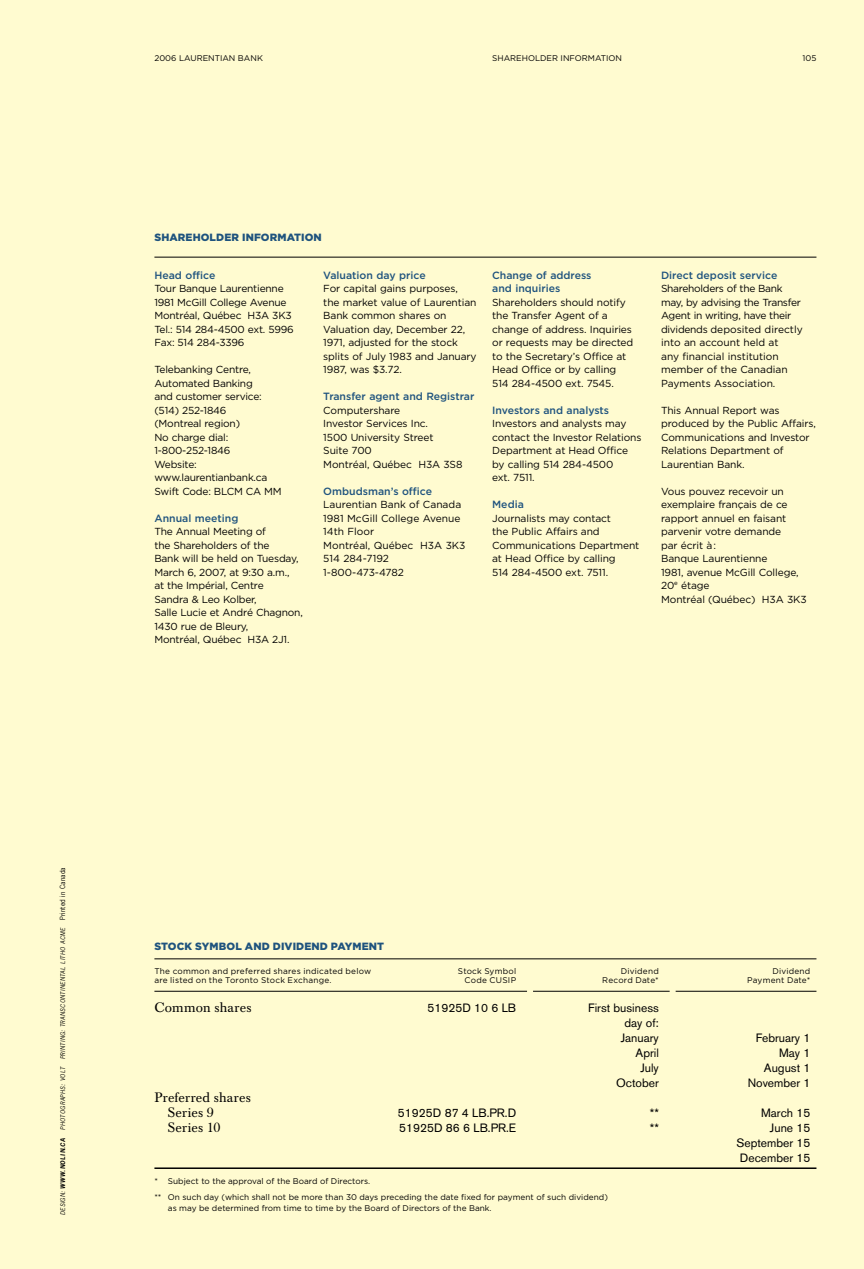
<style>
.page{position:relative;width:864px;height:1269px;background:#fff}
.page>*{position:absolute;margin:0;border:0;box-sizing:border-box;transform-origin:0 0}
.t1{font:13.5px/15px "Baskerville BE";letter-spacing:.015em;color:#000}
.t2{font:12px/15px "Akzidenz Grotesk BE";color:#000;text-align:right}
.t3{font:500 10.5px/13.5px "Gotham";color:#1f537e}
.t4{font:900 10.5px "Gotham";letter-spacing:.01em;color:#1f537e}
.t5{font:10.2px/13.5px "Gotham";letter-spacing:-.01em;color:#000}
.t6{font:8.25px/16.5px "Gotham";color:#000}
.t7{font:8.25px "Gotham";letter-spacing:.03em;color:#000}
.t8{font:8.25px "Gotham";letter-spacing:.025em;color:#000}
.t9{font:8.25px "Gotham";letter-spacing:.02em;color:#000}
.t10{font:italic 6px "News Gothic";letter-spacing:.075em;color:#000}
.t11{font:italic 700 6px "News Gothic";color:#000}
.s1{font-style:normal;font-size:6.75px}
.s2{font-weight:400}
</style>
<div class="page">
<div style="left:0;top:0;width:863px;height:1269px;background:#fffbd0"></div>
<hr style="left:154px;top:257px;width:662px;height:1px;background:#000">
<hr style="left:154px;top:959px;width:662px;height:1px;background:#000">
<hr style="left:154px;top:991px;width:662px;height:1px;background:#000">
<hr style="left:154px;top:1167px;width:662px;height:2px;background:#000">
<div style="left:527px;top:968px;width:6px;height:63px;background:#fffbd0"></div>
<div style="left:669px;top:968px;width:6px;height:63px;background:#fffbd0"></div>
<hr style="left:0;top:0;width:1px;height:1269px;background:#000">
<p class="t6" style="left:154px;top:50px;width:110px">2006 LAURENTIAN BANK</p>
<p class="t6" style="left:492px;top:50px;width:131px">SHAREHOLDER INFORMATION</p>
<p class="t6" style="left:802px;top:50px;width:15px">105</p>
<p class="t4" style="left:154px;top:231px;width:169px">SHAREHOLDER INFORMATION</p>
<p class="t3" style="left:154px;top:268px;width:62px">Head office</p>
<p class="t5" style="left:154px;top:282px;width:141px">Tour Banque Laurentienne<br>1981 McGill College Avenue<br>Montréal, Québec H3A 3K3<br>Tel.: 514 284-4500 ext. 5996<br>Fax: 514 284-3396</p>
<p class="t5" style="left:154px;top:363px;width:129px">Telebanking Centre,<br>Automated Banking<br>and customer service: (514) 252-1846<br>(Montreal region)<br>No charge dial:<br>1-800-252-1846<br>Website: www.laurentianbank.ca<br>Swift Code: BLCM CA MM</p>
<p class="t3" style="left:154px;top:511px;width:85px">Annual meeting</p>
<p class="t5" style="left:154px;top:525px;width:150px">The Annual Meeting of<br>the Shareholders of the<br>Bank will be held on Tuesday,<br>March 6, 2007, at 9:30 a.m.,<br>at the Impérial, Centre<br>Sandra &amp; Leo Kolber,<br>Salle Lucie et André Chagnon,<br>1430 rue de Bleury,<br>Montréal, Québec H3A 2J1.</p>
<p class="t3" style="left:323px;top:268px;width:104px">Valuation day price</p>
<p class="t5" style="left:323px;top:282px;width:155px">For capital gains purposes, the market value of Laurentian<br>Bank common shares on<br>Valuation day, December 22,<br>1971, adjusted for the stock splits of July 1983 and January<br>1987, was $3.72.</p>
<p class="t3" style="left:323px;top:390px;width:152px">Transfer agent and Registrar</p>
<p class="t5" style="left:323px;top:403px;width:141px">Computershare<br>Investor Services Inc.<br>1500 University Street<br>Suite 700<br>Montréal, Québec H3A 3S8</p>
<p class="t3" style="left:323px;top:484px;width:110px">Ombudsman’s office</p>
<p class="t5" style="left:323px;top:498px;width:144px">Laurentian Bank of Canada<br>1981 McGill College Avenue<br>14th Floor<br>Montréal, Québec H3A 3K3<br>514 284-7192<br>1-800-473-4782</p>
<p class="t3" style="left:492px;top:268px;width:101px">Change of address and inquiries</p>
<p class="t5" style="left:492px;top:295px;width:142px">Shareholders should notify the Transfer Agent of a change of address. Inquiries or requests may be directed to the Secretary’s Office at<br>Head Office or by calling<br>514 284-4500 ext. 7545.</p>
<p class="t3" style="left:492px;top:403px;width:118px">Investors and analysts</p>
<p class="t5" style="left:492px;top:417px;width:151px">Investors and analysts may contact the Investor Relations<br>Department at Head Office by calling 514 284-4500<br>ext. 7511.</p>
<p class="t3" style="left:492px;top:498px;width:33px">Media</p>
<p class="t5" style="left:492px;top:511px;width:149px">Journalists may contact<br>the Public Affairs and<br>Communications Department at Head Office by calling<br>514 284-4500 ext. 7511.</p>
<p class="t3" style="left:661px;top:268px;width:118px">Direct deposit service</p>
<p class="t5" style="left:661px;top:282px;width:143px">Shareholders of the Bank may, by advising the Transfer<br>Agent in writing, have their dividends deposited directly into an account held at<br>any financial institution member of the Canadian<br>Payments Association.</p>
<p class="t5" style="left:661px;top:403px;width:156px">This Annual Report was produced by the Public Affairs,<br>Communications and Investor<br>Relations Department of<br>Laurentian Bank.</p>
<p class="t5" style="left:661px;top:484px;width:147px">Vous pouvez recevoir un exemplaire français de ce rapport annuel en faisant parvenir votre demande<br>par écrit à:<br>Banque Laurentienne<br>1981, avenue McGill College,<br>20<sup>e</sup> étage<br>Montréal (Québec) H3A 3K3</p>
<p class="t10" style="left:59px;top:1130px;width:264px;rotate:-90deg">Photographs: Volt Printing: Transcontinental Litho Acme <span class="s1">Printed in Canada</span></p>
<p class="t11" style="left:59px;top:1215px;width:79px;rotate:-90deg"><span class="s2">Design:</span> www.nolin.ca</p>
<p class="t4" style="left:154px;top:940px;width:100px">STOCK SYMBOL AND</p>
<p class="t4" style="left:273px;top:940px;width:28px">DIVIDEND</p>
<p class="t4" style="left:331px;top:940px;width:31px">PAYMENT</p>
<p class="t7" style="left:154px;top:966px;width:218px">The common and preferred shares indicated below</p>
<p class="t8" style="left:458px;top:966px;width:60px">Stock Symbol</p>
<p class="t7" style="left:620px;top:966px;width:40px">Dividend</p>
<p class="t7" style="left:772px;top:966px;width:40px">Dividend</p>
<p class="t8" style="left:154px;top:975px;width:179px">are listed on the Toronto Stock Exchange.</p>
<p class="t7" style="left:464px;top:975px;width:53px">Code CUSIP</p>
<p class="t9" style="left:602px;top:975px;width:58px">Record Date*</p>
<p class="t9" style="left:747px;top:975px;width:65px">Payment Date*</p>
<h1 class="t1" style="left:154px;top:1000px;width:98px">Common shares</h1>
<p class="t2" style="left:427px;top:1000px;width:90px">51925D 10 6 LB</p>
<p class="t2" style="left:588px;top:1000px;width:72px">First business day of:<br>January</p>
<p class="t2" style="left:755px;top:1030px;width:56px">February 1</p>
<h1 class="t1" style="left:168px;top:1090px;width:84px;text-indent:-14px">Preferred shares<br>Series 9</h1>
<p class="t2" style="left:635px;top:1045px;width:25px">April</p>
<p class="t2" style="left:779px;top:1045px;width:33px">May 1</p>
<p class="t2" style="left:640px;top:1060px;width:20px">July</p>
<p class="t2" style="left:763px;top:1060px;width:48px">August 1</p>
<p class="t2" style="left:616px;top:1075px;width:44px">October</p>
<p class="t2" style="left:747px;top:1075px;width:64px">November 1</p>
<p class="t2" style="left:398px;top:1105px;width:120px">51925D 87 4 LB.PR.D</p>
<p class="t2" style="left:649px;top:1105px;width:10px">**</p>
<p class="t2" style="left:761px;top:1105px;width:51px">March 15</p>
<h1 class="t1" style="left:168px;top:1120px;width:54px">Series 10</h1>
<p class="t2" style="left:399px;top:1120px;width:118px">51925D 86 6 LB.PR.E</p>
<p class="t2" style="left:649px;top:1120px;width:10px">**</p>
<p class="t2" style="left:736px;top:1120px;width:76px;text-align:justify;text-indent:34px">June 15<br>September 15<br>December 15</p>
<p class="t6" style="left:154px;top:1173px;width:455px">* Subject to the approval of the Board of Directors.<br>** On such day (which shall not be more than 30 days preceding the date fixed for payment of such dividend)</p>
<p class="t6" style="left:168px;top:1200px;width:325px">as may be determined from time to time by the Board of Directors of the Bank.</p>
</div>
